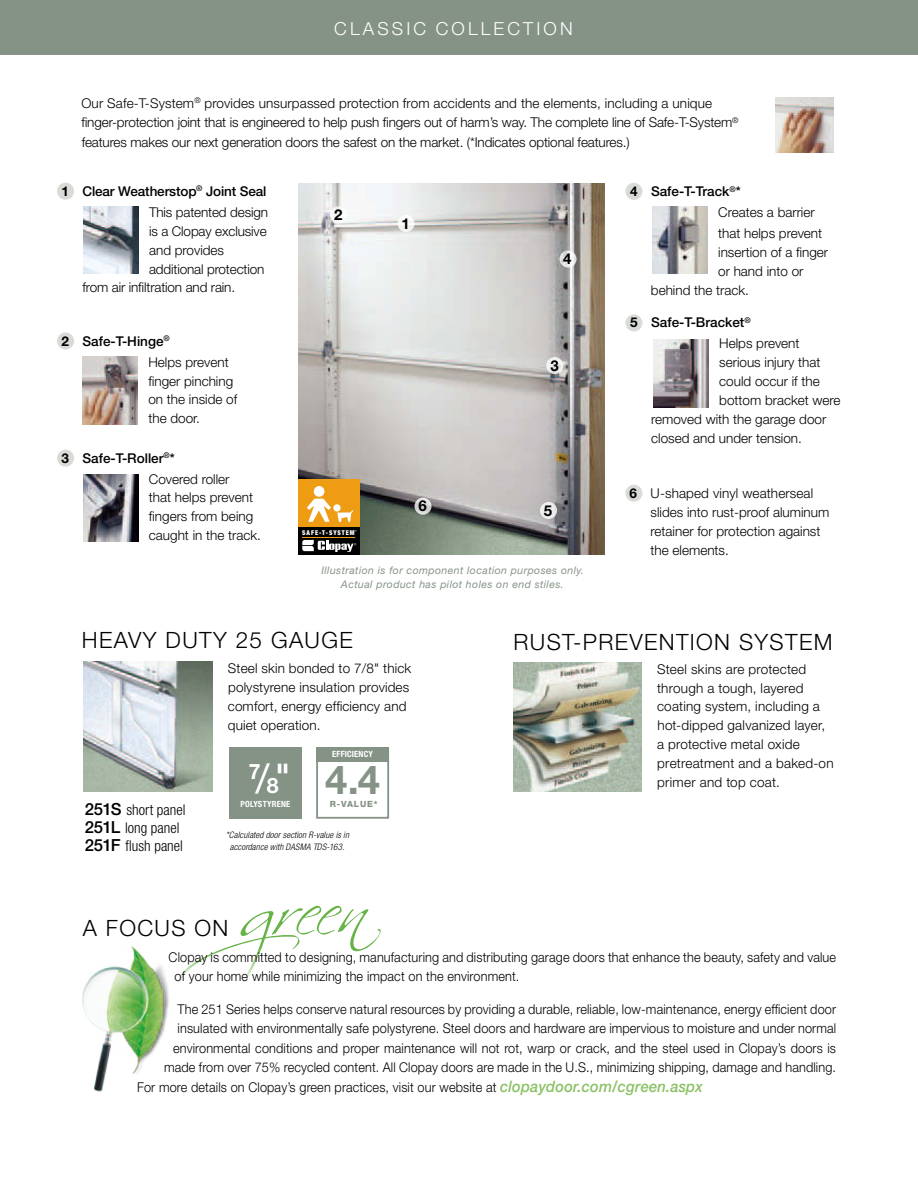
<style>
.page{position:relative;width:918px;height:1188px;background:#fff}
.page>*{position:absolute;margin:0;border:0;box-sizing:border-box;transform-origin:0 0}
.t1{font:700 39.9px "Helvetica Neue";color:#859386}
.t2{font:300 22.5px "Helvetica Neue";letter-spacing:.06em;color:#000}
.t3{font:300 18px "Helvetica Neue";letter-spacing:.175em;color:#fff}
.t4{font:700 15px "Helvetica Neue";color:#000}
.t5{font:300 condensed 14.85px/17.5px "Helvetica Neue";color:#000}
.t6{font:300 13.5px/19.5px "Helvetica Neue";letter-spacing:.01em;color:#000;scale:.94 1}
.t7{font:300 13.5px/18.9px "Helvetica Neue";letter-spacing:.01em;color:#000}
.t8{font:300 13.5px/19.5px "Helvetica Neue";letter-spacing:-.01em;color:#000}
.t9{font:500 13.5px/21px "Helvetica Neue";color:#000}
.t10{font:italic 10.5px/13.5px "Helvetica Neue";letter-spacing:.04em;color:#859386;text-align:center}
.t11{font:italic 300 condensed 9px/12px "Helvetica Neue";letter-spacing:.015em;color:#000;text-align:center}
.t12{font:700 condensed 8.55px "Helvetica Neue";letter-spacing:.025em;color:#fff}
.t13{font:800 8.55px "Helvetica Neue";letter-spacing:.1em;color:#859386}
.t14{font:900 condensed 6.6px "Helvetica Neue";letter-spacing:.15em;color:#fff;scale:.95 1}
.t15{font:900 condensed 2.1px "Helvetica Neue";color:#fff;scale:.95 1}
.s1{font-weight:700}
.s2{font-weight:300}
.s3{font-weight:500}
.s4{font-weight:400;font-size:40.65px;color:#fff}
.s5{font-size:21.3px;color:#fff}
.s6{font-weight:500;font-stretch:normal;font-size:16.65px}
.s7{font-weight:500;font-style:italic;font-size:15.75px;color:#8bc165}
</style>
<div class="page">
<svg style="left:179px;top:905px;width:202px;height:77px"></svg>
<div style="left:57px;top:183px;width:17px;height:17px;background:#d8dbd6;border-radius:50%"></div>
<div style="left:625px;top:183px;width:17px;height:17px;background:#d8dbd6;border-radius:50%"></div>
<div style="left:625px;top:485px;width:17px;height:17px;background:#d8dbd6;border-radius:50%"></div>
<div style="left:57px;top:332px;width:17px;height:18px;background:#d8dbd6;border-radius:50%"></div>
<div style="left:57px;top:450px;width:17px;height:17px;background:#d8dbd6;border-radius:50%"></div>
<img style="left:298px;top:183px;width:307px;height:372px">
<svg style="left:560px;top:251px;width:17px;height:17px"></svg>
<svg style="left:540px;top:502px;width:17px;height:17px"></svg>
<svg style="left:414px;top:498px;width:18px;height:17px"></svg>
<div style="left:398px;top:215px;width:17px;height:17px;background:#f6f4f4;border-radius:50%"></div>
<div style="left:330px;top:206px;width:17px;height:18px;background:#f8f8f8;border-radius:50%"></div>
<svg style="left:546px;top:357px;width:17px;height:17px"></svg>
<img style="left:513px;top:662px;width:129px;height:129px">
<img style="left:775px;top:97px;width:58px;height:56px">
<div style="left:625px;top:314px;width:17px;height:18px;background:#d8dbd6;border-radius:50%"></div>
<img style="left:653px;top:340px;width:55px;height:67px">
<img style="left:83px;top:357px;width:55px;height:67px">
<img style="left:83px;top:474px;width:55px;height:68px">
<img style="left:652px;top:206px;width:55px;height:68px">
<img style="left:83px;top:206px;width:55px;height:68px">
<div style="left:0;top:0;width:918px;height:54px;background:#859386"></div>
<img style="left:82px;top:946px;width:87px;height:146px">
<img style="left:84px;top:662px;width:128px;height:129px">
<div style="left:229px;top:747px;width:73px;height:72px;background:#859386"></div>
<div style="left:316px;top:747px;width:73px;height:72px;background:#fff;border:2px solid #859386"></div>
<div style="left:316px;top:747px;width:73px;height:15px;background:#859386"></div>
<div style="left:298px;top:480px;width:61px;height:47px;background:#ee9c14"></div>
<div style="left:314px;top:486px;width:10px;height:11px;background:#fff;border-radius:50%"></div>
<svg style="left:307px;top:499px;width:24px;height:23px"></svg>
<div style="left:333px;top:504px;width:8px;height:8px;background:#fff;border-radius:50%"></div>
<svg style="left:337px;top:510px;width:16px;height:12px"></svg>
<div style="left:298px;top:527px;width:61px;height:28px;background:#000"></div>
<hr style="left:302px;top:537px;width:53px;height:1px;background:#ee9c14">
<svg style="left:302px;top:540px;width:54px;height:12px"></svg>
<h3 class="t3" style="left:334px;top:18px;width:240px">CLASSIC COLLECTION</h3>
<p class="t8" style="left:81px;top:93px;width:659px">Our Safe-T-System<sup>®</sup> provides unsurpassed protection from accidents and the elements, including a unique finger-protection joint that is engineered to help push fingers out of harm’s way. The complete line of Safe-T-System<sup>® </sup>features makes our next generation doors the safest on the market. (*Indicates optional features.)</p>
<p class="t9" style="left:62px;top:180px;width:208px;text-align:right"><span class="s1">1</span> Clear Weatherstop<sup>®</sup> Joint Seal<br><span class="s2">This patented design</span></p>
<p class="t8" style="left:149px;top:221px;width:119px">is a Clopay exclusive</p>
<p class="t7" style="left:149px;top:240px;width:77px">and provides</p>
<p class="t8" style="left:149px;top:259px;width:117px">additional protection</p>
<p class="t8" style="left:83px;top:278px;width:154px">from air infiltration and rain.</p>
<p class="t9" style="left:148px;top:330px;width:82px;text-indent:-87px"><span class="s1">2</span> Safe-T-Hinge<sup>®<br></sup><span class="s2">Helps prevent</span></p>
<p class="t7" style="left:148px;top:371px;width:90px">finger pinching on the inside of the door.</p>
<p class="t9" style="left:149px;top:447px;width:82px;text-indent:-87px"><span class="s1">3</span> Safe-T-Roller<sup>®</sup>*<br><span class="s2">Covered roller</span></p>
<p class="t7" style="left:149px;top:488px;width:114px">that helps prevent fingers from being caught in the track.</p>
<p class="t4" style="left:334px;top:205px;width:10px">2</p>
<p class="t4" style="left:401px;top:214px;width:10px">1</p>
<p class="t14" style="left:302px;top:529px;width:57px">SAFE-T-SYSTEM</p>
<p class="t15" style="left:355px;top:530px;width:4px">™</p>
<p class="t4" style="left:419px;top:497px;width:10px">6</p>
<p class="t4" style="left:563px;top:249px;width:10px">4</p>
<p class="t4" style="left:550px;top:356px;width:10px">3</p>
<p class="t4" style="left:544px;top:501px;width:10px">5</p>
<p class="t10" style="left:321px;top:563px;width:264px">Illustration is for component location purposes only.<br>Actual product has pilot holes on end stiles.</p>
<p class="t7" style="left:718px;top:180px;width:106px;line-height:21px;text-indent:-88px"><span class="s1">4</span> <span class="s3">Safe-T-Track</span><sup>®</sup><span class="s3">*<br></span>Creates a barrier that helps prevent</p>
<p class="t7" style="left:718px;top:242px;width:112px">insertion of a finger</p>
<p class="t7" style="left:718px;top:261px;width:87px">or hand into or</p>
<p class="t7" style="left:651px;top:280px;width:100px">behind the track.</p>
<p class="t9" style="left:719px;top:312px;width:82px;text-indent:-89px"><span class="s1">5</span> Safe-T-Bracket<sup>®<br></sup><span class="s2">Helps prevent</span></p>
<p class="t7" style="left:719px;top:353px;width:103px">serious injury that</p>
<p class="t7" style="left:719px;top:372px;width:102px">could occur if the</p>
<p class="t7" style="left:719px;top:391px;width:123px">bottom bracket were</p>
<p class="t7" style="left:651px;top:409px;width:177px">removed with the garage door</p>
<p class="t7" style="left:651px;top:428px;width:152px">closed and under tension.</p>
<p class="t7" style="left:651px;top:483px;width:180px;text-indent:-21px"><span class="s1">6</span> U-shaped vinyl weatherseal slides into rust-proof aluminum retainer for protection against the elements.</p>
<h2 class="t2" style="left:82px;top:626px;width:33px">Heavy</h2>
<h2 class="t2" style="left:166px;top:626px;width:33px">Duty</h2>
<h2 class="t2" style="left:236px;top:626px;width:71px">25 Gauge</h2>
<p class="t7" style="left:228px;top:659px;width:185px">Steel skin bonded to 7/8" thick polystyrene insulation provides comfort, energy efficiency and quiet operation.</p>
<p class="t12" style="left:332px;top:749px;width:42px">EFFICIENCY</p>
<h1 class="t1" style="left:249px;top:755px;width:133px"><sup>7</sup><span class="s4">/</span><span class="s5">8</span><sup>"</sup> 4.4</h1>
<p class="t13" style="left:330px;top:799px;width:50px">R-VALUE*</p>
<p class="t5" style="left:85px;top:801px;width:102px"><span class="s6">251S</span> short panel<br><span class="s6">251L</span> long panel<br><span class="s6">251F</span> flush panel</p>
<p class="t12" style="left:240px;top:799px;width:51px">POLYSTYRENE</p>
<p class="t11" style="left:226px;top:828px;width:125px">*Calculated door section R-value is in accordance with DASMA TDS-163.</p>
<h2 class="t2" style="left:83px;top:914px;width:147px">A FOCUS ON</h2>
<h2 class="t2" style="left:514px;top:628px;width:32px">Rust</h2>
<h2 class="t2" style="left:573px;top:628px;width:41px">-Prevention</h2>
<h2 class="t2" style="left:739px;top:628px;width:32px">System</h2>
<p class="t7" style="left:657px;top:659px;width:178px">Steel skins are protected through a tough, layered coating system, including a hot-dipped galvanized layer, a protective metal oxide pretreatment and a baked-on primer and top coat.</p>
<p class="t6" style="left:175px;top:947px;width:705px;text-indent:-6px">Clopay is committed to designing, manufacturing and distributing garage doors that enhance the beauty, safety and value of your home while minimizing the impact on the environment.</p>
<p class="t6" style="left:178px;top:999px;width:702px">The 251 Series helps conserve natural resources by providing a durable, reliable, low-maintenance, energy efficient door</p>
<p class="t6" style="left:178px;top:1019px;width:702px">insulated with environmentally safe polystyrene. Steel doors and hardware are impervious to moisture and under normal</p>
<p class="t6" style="left:173px;top:1038px;width:707px">environmental conditions and proper maintenance will not rot, warp or crack, and the steel used in Clopay’s doors is</p>
<p class="t6" style="left:164px;top:1057px;width:716px">made from over 75% recycled content. All Clopay doors are made in the U.S., minimizing shipping, damage and handling.</p>
<p class="t6" style="left:137px;top:1077px;width:603px">For more details on Clopay’s green practices, visit our website at <span class="s7">clopaydoor.com/cgreen.aspx</span></p>
</div>
